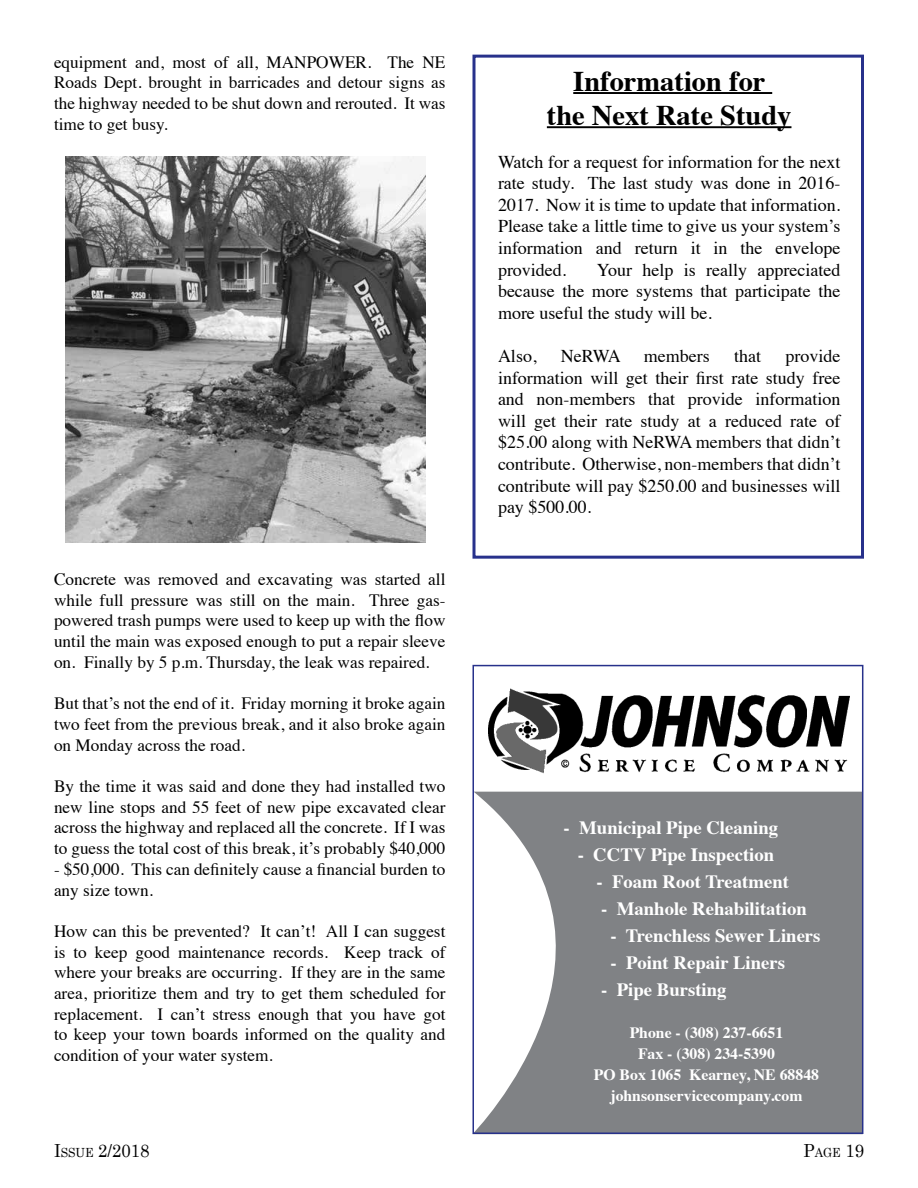
<style>
.page{position:relative;width:918px;height:1188px;background:#fff}
.page>*{position:absolute;margin:0;border:0;box-sizing:border-box;transform-origin:0 0}
.t1{font:700 28.5px/34.2px "Times";color:#000;text-align:center}
.t2{font:700 18.75px "Times";color:#fff}
.t3{font:18px/21.6px "Times";color:#000;text-align:justify}
.t4{font:18px "Century Schoolbook";color:#000;scale:.93 1}
.t5{font:17.25px/20.7px "Times";color:#000;text-align:justify}
.t6{font:700 15.75px/21px "Times";color:#fff;text-align:center}
.s1{font-size:12.6px}
</style>
<div class="page">
<svg style="left:475px;top:792px;width:385px;height:339px;background:#919396"></svg>
<img style="left:66px;top:156px;width:359px;height:387px">
<hr style="left:573px;top:92px;width:199px;height:2px;background:#000">
<hr style="left:547px;top:126px;width:244px;height:2px;background:#000">
<div style="left:472px;top:55px;width:392px;height:504px;border:3px solid #27318b"></div>
<img style="left:488px;top:688px;width:362px;height:86px">
<div style="left:472px;top:665px;width:391px;height:469px;border:2px solid #27318b"></div>
<p class="t5" style="left:54px;top:50px;width:393px">equipment and, most of all, MANPOWER. The NE Roads Dept. brought in barricades and detour signs as the highway needed to be shut down and rerouted. It was time to get busy.</p>
<p class="t5" style="left:54px;top:567px;width:393px">Concrete was removed and excavating was started all while full pressure was still on the main. Three gas&shy;powered trash pumps were used to keep up with the flow until the main was exposed enough to put a repair sleeve on. Finally by 5 p.m. Thursday, the leak was repaired.</p>
<p class="t5" style="left:54px;top:692px;width:393px">But that’s not the end of it. Friday morning it broke again two feet from the previous break, and it also broke again on Monday across the road.</p>
<p class="t5" style="left:54px;top:774px;width:393px">By the time it was said and done they had installed two new line stops and 55 feet of new pipe excavated clear across the highway and replaced all the concrete. If I was to guess the total cost of this break, it’s probably $40,000</p>
<p class="t5" style="left:54px;top:857px;width:393px">- $50,000. This can definitely cause a financial burden to any size town.</p>
<p class="t5" style="left:54px;top:919px;width:393px">How can this be prevented? It can’t! All I can suggest is to keep good maintenance records. Keep track of where your breaks are occurring. If they are in the same area, prioritize them and try to get them scheduled for replacement. I can’t stress enough that you have got to keep your town boards informed on the quality and condition of your water system.</p>
<h1 class="t1" style="left:547px;top:61px;width:246px">Information for<br>the Next Rate Study</h1>
<p class="t3" style="left:498px;top:149px;width:344px">Watch for a request for information for the next rate study. The last study was done in 2016- 2017. Now it is time to update that information.<br>Please take a little time to give us your system’s information and return it in the envelope provided.</p>
<p class="t3" style="left:498px;top:257px;width:344px;text-indent:99px">Your help is really appreciated because the more systems that participate the more useful the study will be.</p>
<p class="t3" style="left:498px;top:344px;width:40px">Also,</p>
<p class="t3" style="left:561px;top:344px;width:62px">NeRWA</p>
<p class="t3" style="left:644px;top:344px;width:67px">members</p>
<p class="t3" style="left:734px;top:344px;width:29px">that</p>
<p class="t3" style="left:498px;top:344px;width:344px;text-indent:287px">provide information will get their first rate study free and non-members that provide information will get their rate study at a reduced rate of $25.00 along with NeRWA members that didn’t contribute. Otherwise, non-members that didn’t contribute will pay $250.00 and businesses will pay $500.00.</p>
<p class="t2" style="left:564px;top:810px;width:216px">- Municipal Pipe Cleaning</p>
<p class="t2" style="left:578px;top:837px;width:198px">- CCTV Pipe Inspection</p>
<p class="t2" style="left:596px;top:864px;width:194px">- Foam Root Treatment</p>
<p class="t2" style="left:601px;top:891px;width:207px">- Manhole Rehabilitation</p>
<p class="t2" style="left:611px;top:918px;width:212px">- Trenchless Sewer Liners</p>
<p class="t2" style="left:611px;top:945px;width:176px">- Point Repair Liners</p>
<p class="t2" style="left:601px;top:972px;width:127px">- Pipe Bursting</p>
<p class="t6" style="left:594px;top:1020px;width:227px">Phone - (308) 237-6651<br>Fax - (308) 234-5390<br>PO Box 1065 Kearney, NE 68848 johnsonservicecompany.com</p>
<p class="t4" style="left:54px;top:1139px;width:104px">I<span class="s1">SSUE</span> 2/2018</p>
<p class="t4" style="left:804px;top:1139px;width:67px">P<span class="s1">AGE</span> 19</p>
</div>
